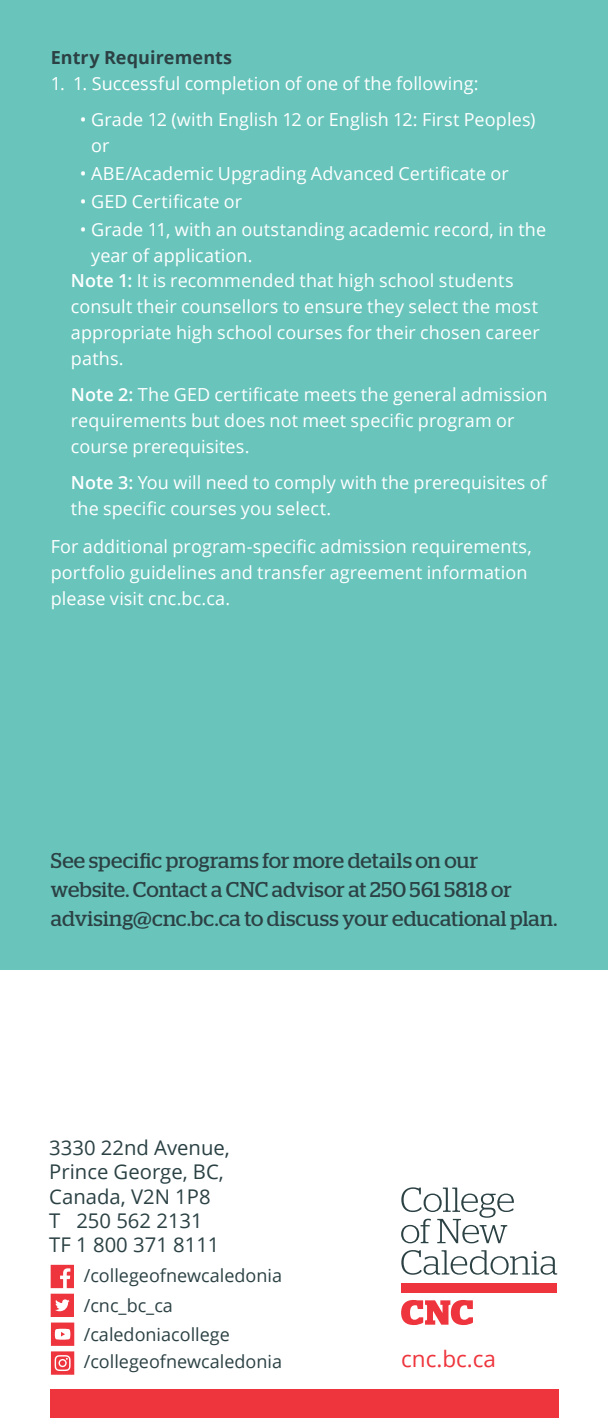
<style>
.page{position:relative;width:608px;height:1418px;background:#fff}
.page>*{position:absolute;margin:0;border:0;box-sizing:border-box;transform-origin:0 0}
.t1{font:22.5px "Open Sans";color:#ee353d}
.t2{font:21.38px/29.2px "Stag";letter-spacing:.005em;color:#2c4144}
.t3{font:20.25px/24.3px "Open Sans";color:#2b4144}
.t4{font:18px/25.9px "Open Sans";letter-spacing:.005em;color:#fff}
.t5{font:18px/28.6px "Open Sans";color:#2c4144}
.t6{font:700 18px "Open Sans";letter-spacing:.005em;color:#2c4144}
.s1{font-weight:600}
</style>
<div class="page">
<div style="left:0;top:0;width:608px;height:970px;background:#69c5bc"></div>
<svg style="left:401px;top:1250px;width:156px;height:24px"></svg>
<svg style="left:401px;top:1187px;width:112px;height:56px"></svg>
<div style="left:401px;top:1282px;width:156px;height:10px;background:#ee353d"></div>
<svg style="left:401px;top:1300px;width:72px;height:25px"></svg>
<div style="left:50px;top:1389px;width:508px;height:29px;background:#ee353d"></div>
<svg style="left:51px;top:1351px;width:23px;height:23px"></svg>
<svg style="left:51px;top:1264px;width:23px;height:81px"></svg>
<p class="t6" style="left:51px;top:45px;width:183px">Entry Requirements</p>
<p class="t4" style="left:51px;top:70px;width:429px">1. 1. Successful completion of one of the following:</p>
<p class="t4" style="left:91px;top:106px;width:446px;text-indent:-11px">• Grade 12 (with English 12 or English 12: First Peoples) or</p>
<p class="t4" style="left:80px;top:160px;width:430px">• ABE/Academic Upgrading Advanced Certificate or</p>
<p class="t4" style="left:80px;top:188px;width:164px">• GED Certificate or</p>
<p class="t4" style="left:80px;top:216px;width:467px">• Grade 11, with an outstanding academic record, in the</p>
<p class="t4" style="left:91px;top:242px;width:163px">year of application.</p>
<p class="t4" style="left:71px;top:267px;width:444px"><span class="s1">Note 1:</span> It is recommended that high school students</p>
<p class="t4" style="left:71px;top:293px;width:468px">consult their counsellors to ensure they select the most</p>
<p class="t4" style="left:71px;top:319px;width:470px">appropriate high school courses for their chosen career</p>
<p class="t4" style="left:71px;top:345px;width:54px">paths.</p>
<p class="t4" style="left:71px;top:381px;width:478px"><span class="s1">Note 2:</span> The GED certificate meets the general admission requirements but does not meet specific program or course prerequisites.</p>
<p class="t4" style="left:71px;top:469px;width:477px"><span class="s1">Note 3:</span> You will need to comply with the prerequisites of the specific courses you select.</p>
<p class="t4" style="left:51px;top:533px;width:482px">For additional program-specific admission requirements, portfolio guidelines and transfer agreement information please visit cnc.bc.ca.</p>
<p class="t2" style="left:51px;top:845px;width:508px">See specific programs for more details on our website. Contact a CNC advisor at 250 561 5818 or advising@cnc.bc.ca to discuss your educational plan.</p>
<p class="t3" style="left:49px;top:1134px;width:182px">3330 22nd Avenue,<br>Prince George, BC,<br>Canada, V2N 1P8<br>T 250 562 2131<br>TF 1 800 371 8111</p>
<p class="t5" style="left:84px;top:1261px;width:200px">/collegeofnewcaledonia /cnc_bc_ca /caledoniacollege /collegeofnewcaledonia</p>
<p class="t1" style="left:401px;top:1343px;width:96px">cnc.bc.ca</p>
</div>
